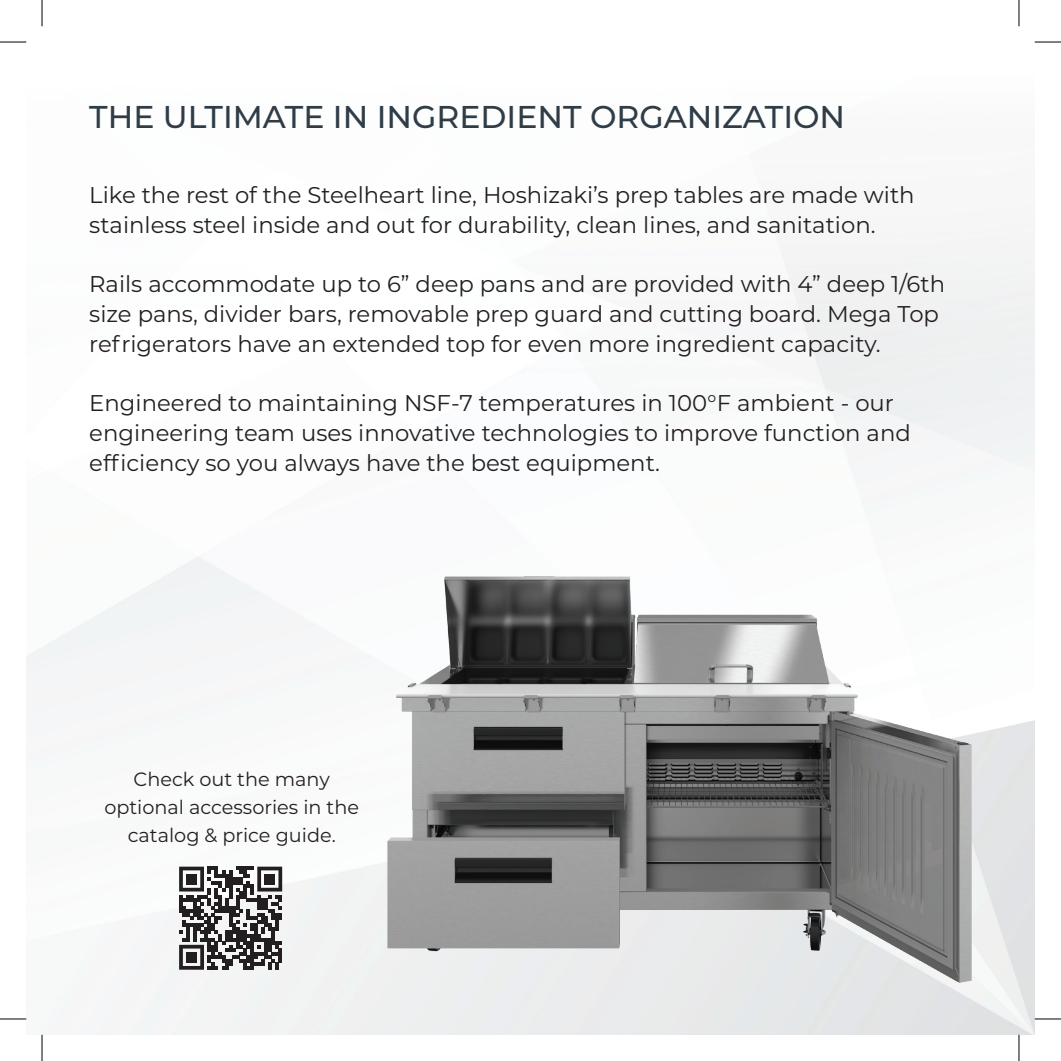
<style>
.page{position:relative;width:1061px;height:1061px;background:#fff}
.page>*{position:absolute;margin:0;border:0;box-sizing:border-box;transform-origin:0 0}
.t1{font:500 31.5px "Montserrat";color:#303d47}
.t2{font:22.75px/29.8px "Montserrat";color:#231f20}
.t3{font:19.25px/28px "Montserrat";color:#231f20;text-align:center}
</style>
<div class="page">
<img style="left:26px;top:26px;width:1008px;height:1008px">
<img style="left:373px;top:564px;width:614px;height:418px">
<svg style="left:179px;top:866px;width:103px;height:103px"></svg>
<div style="left:186px;top:873px;width:11px;height:11px;background:#231f20"></div>
<div style="left:264px;top:873px;width:11px;height:11px;background:#231f20"></div>
<div style="left:186px;top:951px;width:11px;height:11px;background:#231f20"></div>
<svg style="left:0;top:42px;width:26px;height:1px"></svg>
<svg style="left:1034px;top:42px;width:26px;height:1px"></svg>
<svg style="left:0;top:1018px;width:26px;height:1px"></svg>
<svg style="left:1034px;top:1018px;width:26px;height:1px"></svg>
<svg style="left:42px;top:0;width:1px;height:26px"></svg>
<svg style="left:42px;top:1034px;width:1px;height:26px"></svg>
<svg style="left:1018px;top:0;width:1px;height:26px"></svg>
<svg style="left:1018px;top:1034px;width:1px;height:26px"></svg>
<h1 class="t1" style="left:89px;top:94px;width:757px">THE ULTIMATE IN INGREDIENT ORGANIZATION</h1>
<p class="t2" style="left:89px;top:179px;width:827px">Like the rest of the Steelheart line, Hoshizaki’s prep tables are made with stainless steel inside and out for durability, clean lines, and sanitation.</p>
<p class="t2" style="left:89px;top:268px;width:857px">Rails accommodate up to 6” deep pans and are provided with 4” deep 1/6th size pans, divider bars, removable prep guard and cutting board. Mega Top refrigerators have an extended top for even more ingredient capacity.</p>
<p class="t2" style="left:89px;top:387px;width:823px">Engineered to maintaining NSF-7 temperatures in 100°F ambient - our engineering team uses innovative technologies to improve function and efficiency so you always have the best equipment.</p>
<p class="t3" style="left:104px;top:764px;width:256px">Check out the many optional accessories in the catalog &amp; price guide.</p>
</div>
